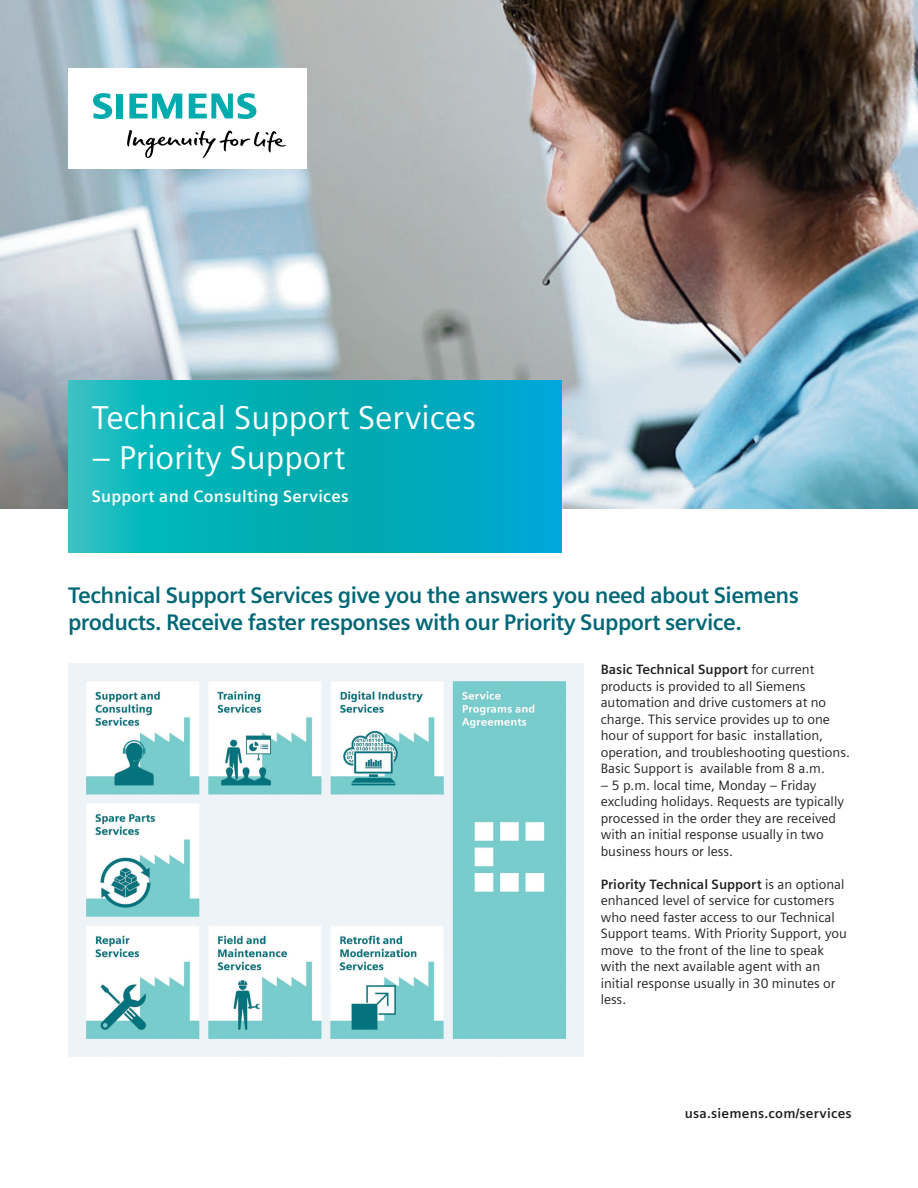
<style>
.page{position:relative;width:918px;height:1188px;background:#fff}
.page>*{position:absolute;margin:0;border:0;box-sizing:border-box;transform-origin:0 0}
._01__Headline__22pt{font:33px "Siemens Sans";color:#fff}
._02__Subhead__15pt_1{font:700 22.5px/27px "Siemens Sans";letter-spacing:-.025em;color:#006776}
._01__Headline__22pt-2{font:700 16.5px "Siemens Sans";letter-spacing:.015em;color:#fff}
.t1{font:13.5px/16.5px "Siemens Sans";color:#231f20}
._03__Body_text__9pt{font:700 13.5px "Siemens Sans";letter-spacing:.015em;color:#231f20}
.s1{font-weight:700}
</style>
<div class="page">
<img style="left:0;top:0;width:918px;height:508px">
<svg style="left:68px;top:380px;width:493px;height:173px;background:#05aebc"></svg>
<div style="left:68px;top:68px;width:238px;height:101px;background:#fff"></div>
<svg style="left:127px;top:130px;width:159px;height:28px"></svg>
<svg style="left:93px;top:93px;width:30px;height:26px"></svg>
<svg style="left:129px;top:94px;width:53px;height:25px"></svg>
<svg style="left:189px;top:93px;width:67px;height:26px"></svg>
<img style="left:68px;top:664px;width:516px;height:392px">
<p class="_01__Headline__22pt" style="left:92px;top:399px;width:386px">Technical Support Services</p>
<p class="_01__Headline__22pt" style="left:92px;top:439px;width:255px">– Priority Support</p>
<p class="_01__Headline__22pt-2" style="left:92px;top:487px;width:258px">Support and Consulting Services</p>
<p class="_02__Subhead__15pt_1" style="left:68px;top:581px;width:732px">Technical Support Services give you the answers you need about Siemens products. Receive faster responses with our Priority Support service.</p>
<p class="t1" style="left:601px;top:662px;width:251px"><span class="s1">Basic Technical Support</span> for current products is provided to all Siemens automation and drive customers at no charge. This service provides up to one hour of support for basic installation, operation, and troubleshooting questions.<br>Basic Support is available from 8 a.m.</p>
<p class="t1" style="left:601px;top:777px;width:245px">– 5 p.m. local time, Monday – Friday excluding holidays. Requests are typically processed in the order they are received with an initial response usually in two business hours or less.</p>
<p class="t1" style="left:601px;top:876px;width:248px"><span class="s1">Priority Technical Support</span> is an optional enhanced level of service for customers who need faster access to our Technical Support teams. With Priority Support, you move to the front of the line to speak with the next available agent with an initial response usually in 30 minutes or less.</p>
<p class="_03__Body_text__9pt" style="left:685px;top:1106px;width:169px">usa.siemens.com/services</p>
</div>
